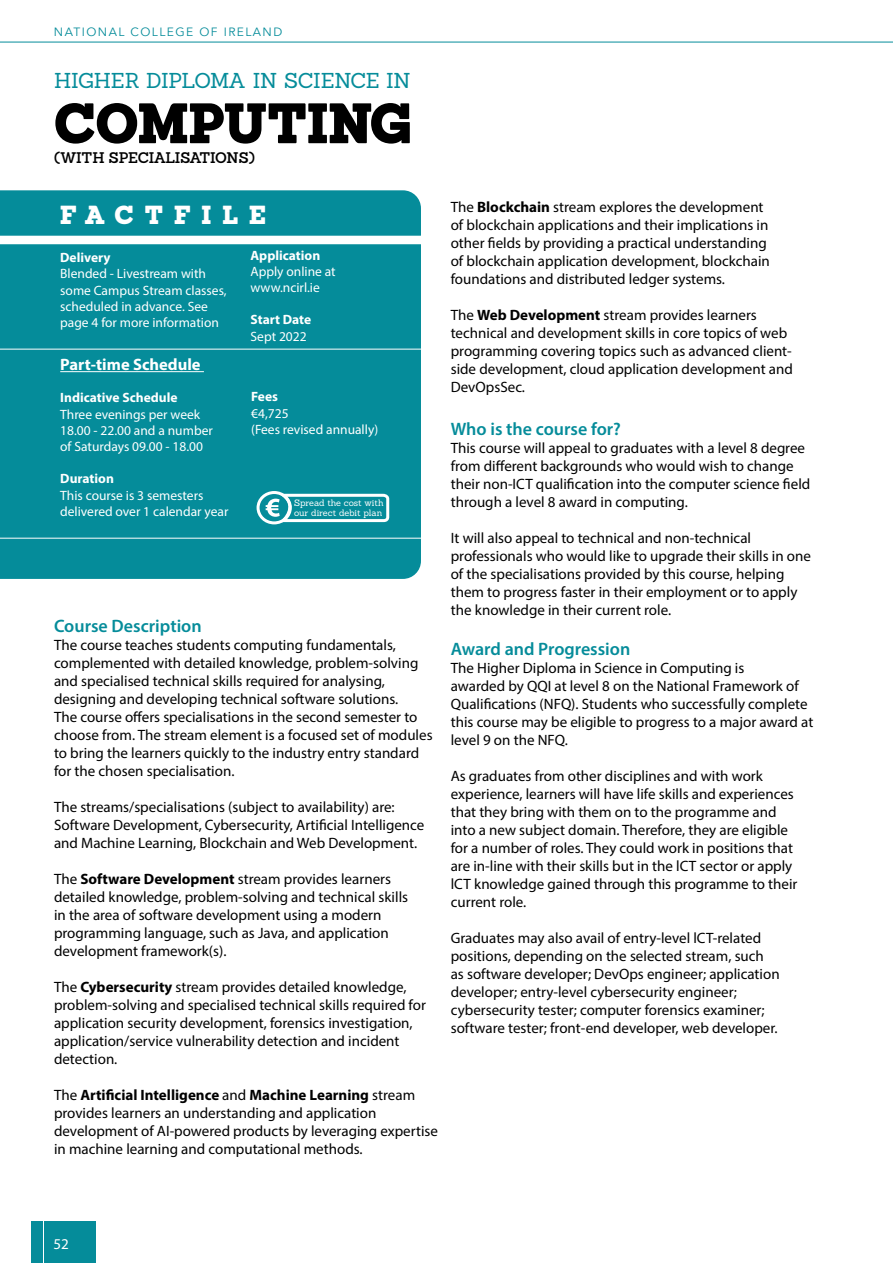
<style>
.page{position:relative;width:893px;height:1263px;background:#fff}
.page>*{position:absolute;margin:0;border:0;box-sizing:border-box;transform-origin:0 0}
.t1{font:900 55.5px "Sanchez";letter-spacing:-.005em;color:#000}
.t2{font:900 25.5px "Sanchez";letter-spacing:.43em;color:#fff}
.t3{font:21px "Sanchez";letter-spacing:-.01em;color:#058c9a}
.t4{font:600 18px "Myriad Pro";color:#058c9a}
.t5{font:700 16.5px "Myriad Pro";color:#fff}
.t6{font:15px/18px "Myriad Pro";color:#000}
.t7{font:600 15px "Sanchez";letter-spacing:-.03em;color:#000}
.t8{font:15px "Myriad Pro";color:#fff}
.t9{font:13.5px/16.2px "Myriad Pro";color:#fff}
.t10{font:700 13.5px "Myriad Pro";color:#fff}
.t11{font:12px "Avenir";letter-spacing:.12em;color:#058c9a}
.t12{font:9px/10.8px "Sanchez";letter-spacing:-.005em;color:#fff}
.s1{font-weight:700}
</style>
<div class="page">
<div style="left:0;top:244px;width:421px;height:335px;background:#058c9a"></div>
<div style="left:0;top:190px;width:421px;height:46px;background:#058c9a"></div>
<div style="left:257px;top:491px;width:35px;height:33px;border:3px solid #fff;border-radius:50%"></div>
<svg style="left:266px;top:491px;width:125px;height:33px"></svg>
<hr style="left:60px;top:371px;width:144px;height:1px;background:#fff">
<hr style="left:0;top:42px;width:893px;height:1px;background:#058c9a">
<hr style="left:0;top:349px;width:432px;height:1px;background:#fff">
<hr style="left:0;top:538px;width:429px;height:1px;background:#fff">
<div style="left:31px;top:1222px;width:65px;height:41px;background:#058c9a"></div>
<hr style="left:43px;top:1209px;width:1px;height:54px;background:#fff">
<p class="t11" style="left:54px;top:25px;width:230px">NATIONAL COLLEGE OF IRELAND</p>
<h3 class="t3" style="left:54px;top:67px;width:358px">HIGHER DIPLOMA IN SCIENCE IN</h3>
<h1 class="t1" style="left:54px;top:83px;width:359px">COMPUTING</h1>
<p class="t7" style="left:54px;top:147px;width:202px">(WITH SPECIALISATIONS)</p>
<h2 class="t2" style="left:60px;top:196px;width:207px">FACTFILE</h2>
<p class="t10" style="left:60px;top:249px;width:52px">Delivery</p>
<p class="t9" style="left:60px;top:265px;width:168px">Blended - Livestream with some Campus Stream classes, scheduled in advance. See page 4 for more information</p>
<p class="t5" style="left:60px;top:354px;width:142px">Part-time Schedule</p>
<p class="t10" style="left:60px;top:389px;width:119px">Indicative Schedule</p>
<p class="t9" style="left:60px;top:406px;width:154px">Three evenings per week<br>18.00 - 22.00 and a number of Saturdays 09.00 - 18.00</p>
<p class="t10" style="left:60px;top:470px;width:55px">Duration</p>
<p class="t9" style="left:60px;top:487px;width:170px">This course is 3 semesters delivered over 1 calendar year</p>
<p class="t10" style="left:250px;top:246px;width:71px">Application</p>
<p class="t9" style="left:250px;top:263px;width:87px">Apply online at www.ncirl.ie</p>
<p class="t10" style="left:250px;top:311px;width:62px">Start Date</p>
<p class="t9" style="left:250px;top:328px;width:58px">Sept 2022</p>
<p class="t10" style="left:251px;top:388px;width:28px">Fees</p>
<p class="t9" style="left:251px;top:405px;width:129px">€4,725<br>(Fees revised annually)</p>
<p class="t12" style="left:294px;top:497px;width:91px">Spread the cost with our direct debit plan</p>
<p class="t4" style="left:54px;top:615px;width:149px">Course Description</p>
<p class="t6" style="left:54px;top:636px;width:380px">The course teaches students computing fundamentals, complemented with detailed knowledge, problem-solving and specialised technical skills required for analysing, designing and developing technical software solutions.<br>The course offers specialisations in the second semester to choose from. The stream element is a focused set of modules to bring the learners quickly to the industry entry standard for the chosen specialisation.</p>
<p class="t6" style="left:54px;top:798px;width:372px">The streams/specialisations (subject to availability) are:<br>Software Development, Cybersecurity, Artificial Intelligence and Machine Learning, Blockchain and Web Development.</p>
<p class="t6" style="left:54px;top:870px;width:356px">The <span class="s1">Software Development</span> stream provides learners detailed knowledge, problem-solving and technical skills in the area of software development using a modern programming language, such as Java, and application development framework(s).</p>
<p class="t6" style="left:54px;top:978px;width:373px">The <span class="s1">Cybersecurity</span> stream provides detailed knowledge, problem-solving and specialised technical skills required for application security development, forensics investigation, application/service vulnerability detection and incident detection.</p>
<p class="t6" style="left:54px;top:1086px;width:385px">The <span class="s1">Artificial Intelligence</span> and <span class="s1">Machine Learning</span> stream provides learners an understanding and application development of AI-powered products by leveraging expertise in machine learning and computational methods.</p>
<p class="t6" style="left:451px;top:197px;width:321px">The <span class="s1">Blockchain</span> stream explores the development of blockchain applications and their implications in other fields by providing a practical understanding of blockchain application development, blockchain foundations and distributed ledger systems.</p>
<p class="t6" style="left:451px;top:305px;width:344px">The <span class="s1">Web Development</span> stream provides learners technical and development skills in core topics of web programming covering topics such as advanced client&shy;side development, cloud application development and DevOpsSec.</p>
<p class="t4" style="left:451px;top:417px;width:172px">Who is the course for?</p>
<p class="t6" style="left:451px;top:439px;width:361px">This course will appeal to graduates with a level 8 degree from different backgrounds who would wish to change their non-ICT qualification into the computer science field through a level 8 award in computing.</p>
<p class="t6" style="left:451px;top:529px;width:362px">It will also appeal to technical and non-technical professionals who would like to upgrade their skills in one of the specialisations provided by this course, helping them to progress faster in their employment or to apply the knowledge in their current role.</p>
<p class="t4" style="left:451px;top:637px;width:181px">Award and Progression</p>
<p class="t6" style="left:451px;top:658px;width:364px">The Higher Diploma in Science in Computing is<br>awarded by QQI at level 8 on the National Framework of Qualifications (NFQ). Students who successfully complete this course may be eligible to progress to a major award at level 9 on the NFQ.</p>
<p class="t6" style="left:451px;top:766px;width:348px">As graduates from other disciplines and with work experience, learners will have life skills and experiences that they bring with them on to the programme and into a new subject domain. Therefore, they are eligible for a number of roles. They could work in positions that are in-line with their skills but in the lCT sector or apply lCT knowledge gained through this programme to their current role.</p>
<p class="t6" style="left:451px;top:928px;width:330px">Graduates may also avail of entry-level lCT-related positions, depending on the selected stream, such as software developer; DevOps engineer; application developer; entry-level cybersecurity engineer; cybersecurity tester; computer forensics examiner; software tester; front-end developer, web developer.</p>
<p class="t8" style="left:53px;top:1234px;width:17px">52</p>
</div>
